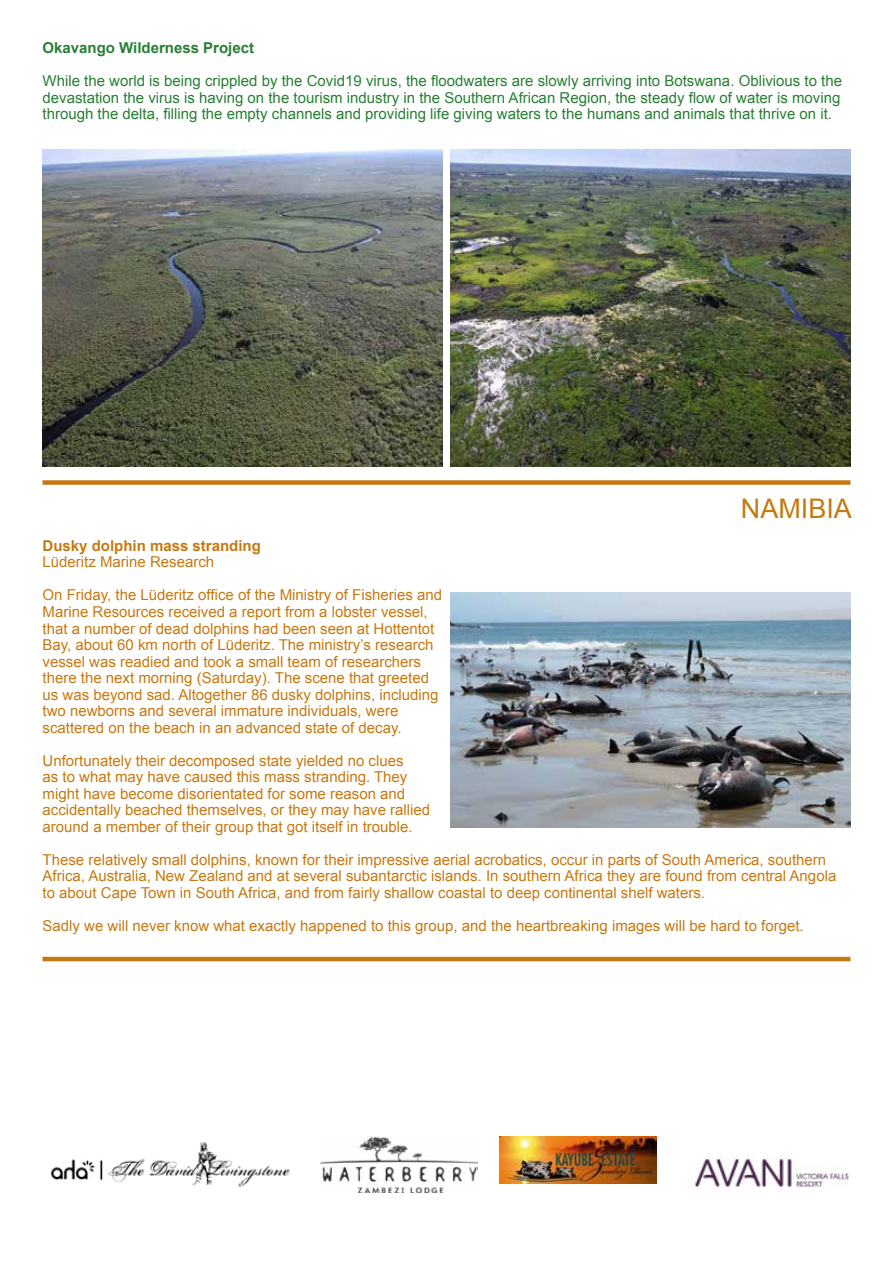
<style>
.page{position:relative;width:893px;height:1263px;background:#fff}
.page>*{position:absolute;margin:0;border:0;box-sizing:border-box;transform-origin:0 0}
.t1{font:27px "Arial";color:#c57911}
.t2{font:15px/16.5px "Arial";color:#c57911}
.t3{font:15px/16.5px "Arial";color:#287f34;text-align:justify}
.t4{font:700 15px "Arial";color:#c57911}
.t5{font:700 15px "Arial";color:#287f34}
</style>
<div class="page">
<div style="left:43px;top:480px;width:807px;height:5px;background:#c57911"></div>
<img style="left:451px;top:150px;width:399px;height:317px">
<img style="left:43px;top:150px;width:399px;height:317px">
<img style="left:451px;top:592px;width:399px;height:235px">
<hr style="left:43px;top:957px;width:807px;height:4px;background:#c57911">
<img style="left:693px;top:1159px;width:156px;height:28px">
<img style="left:500px;top:1136px;width:157px;height:48px">
<img style="left:50px;top:1142px;width:240px;height:45px">
<img style="left:320px;top:1136px;width:157px;height:56px">
<p class="t5" style="left:43px;top:38px;width:213px">Okavango Wilderness Project</p>
<p class="t3" style="left:43px;top:73px;width:801px">While the world is being crippled by the Covid19 virus, the floodwaters are slowly arriving into Botswana. Oblivious to the devastation the virus is having on the tourism industry in the Southern African Region, the steady flow of water is moving through the delta, filling the empty channels and providing life giving waters to the humans and animals that thrive on it.</p>
<h1 class="t1" style="left:741px;top:491px;width:113px">NAMIBIA</h1>
<p class="t4" style="left:43px;top:536px;width:220px">Dusky dolphin mass stranding</p>
<p class="t2" style="left:43px;top:554px;width:173px">Lüderitz Marine Research</p>
<p class="t2" style="left:43px;top:587px;width:401px">On Friday, the Lüderitz office of the Ministry of Fisheries and Marine Resources received a report from a lobster vessel, that a number of dead dolphins had been seen at Hottentot Bay, about 60 km north of Lüderitz. The ministry’s research vessel was readied and took a small team of researchers there the next morning (Saturday). The scene that greeted us was beyond sad. Altogether 86 dusky dolphins, including two newborns and several immature individuals, were scattered on the beach in an advanced state of decay.</p>
<p class="t2" style="left:43px;top:752px;width:389px">Unfortunately their decomposed state yielded no clues<br>as to what may have caused this mass stranding. They might have become disorientated for some reason and accidentally beached themselves, or they may have rallied around a member of their group that got itself in trouble.</p>
<p class="t2" style="left:43px;top:851px;width:795px">These relatively small dolphins, known for their impressive aerial acrobatics, occur in parts of South America, southern<br>Africa, Australia, New Zealand and at several subantarctic islands. In southern Africa they are found from central Angola to about Cape Town in South Africa, and from fairly shallow coastal to deep continental shelf waters.</p>
<p class="t2" style="left:43px;top:917px;width:763px">Sadly we will never know what exactly happened to this group, and the heartbreaking images will be hard to forget.</p>
</div>
